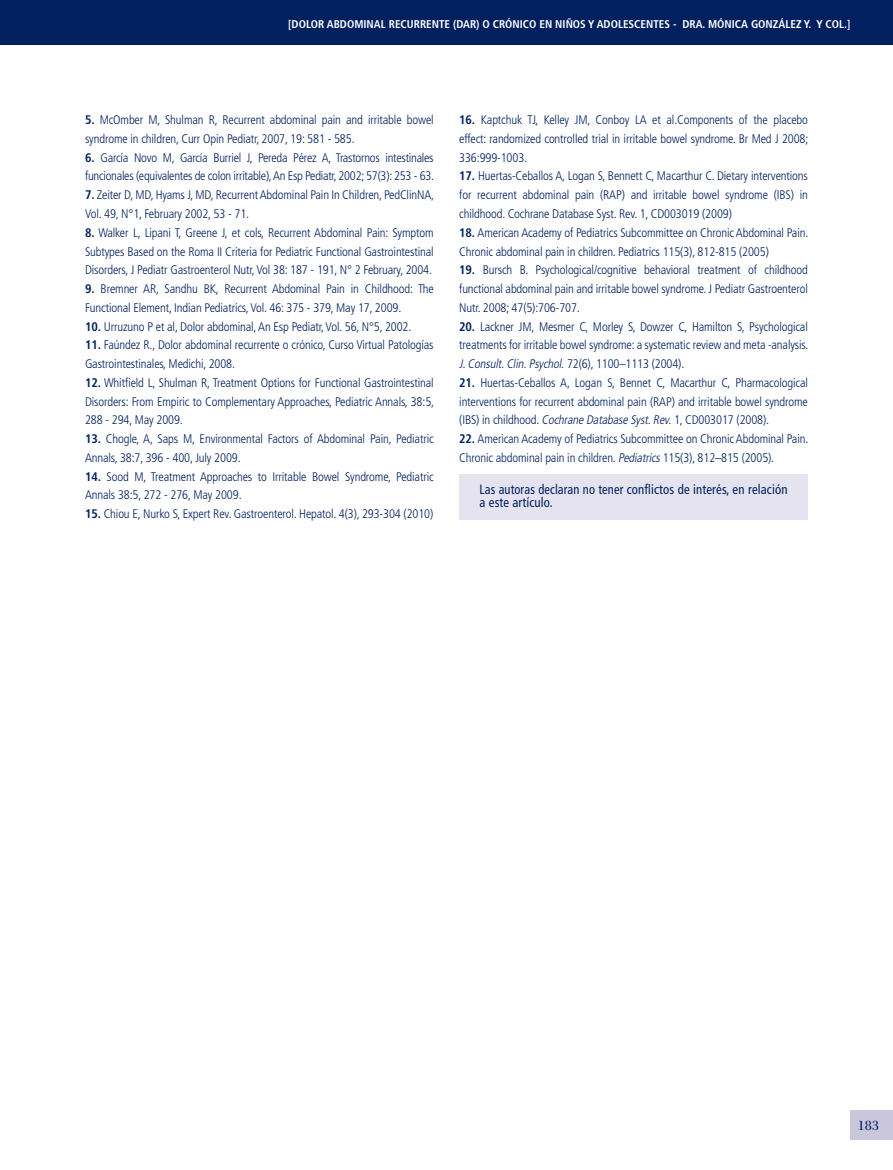
<style>
.page{position:relative;width:893px;height:1170px;background:#fff}
.page>*{position:absolute;margin:0;border:0;box-sizing:border-box;transform-origin:0 0}
.t1{font:19.5px "Filosofia Grand Caps";color:#00205f;scale:1.1 1}
.t2{font:condensed 13.5px/13.5px "Frutiger";letter-spacing:.01em;color:#00205f;scale:.92 1}
.t3{font:300 condensed 12.45px/18.8px "Frutiger";letter-spacing:-.01em;color:#00205f}
.t4{font:700 condensed 11.25px "Frutiger";color:#fff}
.s1{font-weight:700}
.s2{font-style:italic}
</style>
<div class="page">
<div style="left:850px;top:1110px;width:43px;height:30px;background:#cac7dd"></div>
<div style="left:459px;top:474px;width:349px;height:45px;background:#e4e3ef"></div>
<div style="left:0;top:0;width:893px;height:44px;background:#00205f"></div>
<p class="t4" style="left:288px;top:17px;width:563px">[DOLOR ABDOMINAL RECURRENTE (DAR) O CRÓNICO EN NIÑOS Y ADOLESCENTES - DrA. MÓNICA GONZÁLEZ Y. Y COL.]</p>
<p class="t3" style="left:85px;top:111px;width:350px"><span class="s1">5.</span> McOmber M, Shulman R, Recurrent abdominal pain and irritable bowel syndrome in children, Curr Opin Pediatr, 2007, 19: 581 - 585.</p>
<p class="t3" style="left:85px;top:148px;width:351px"><span class="s1">6.</span> García Novo M, García Burriel J, Pereda Pérez A, Trastornos intestinales funcionales (equivalentes de colon irritable), An Esp Pediatr, 2002; 57(3): 253 - 63.</p>
<p class="t3" style="left:85px;top:186px;width:351px"><span class="s1">7.</span> Zeiter D, MD, Hyams J, MD, Recurrent Abdominal Pain In Children, PedClinNA,<br>Vol. 49, N°1, February 2002, 53 - 71.</p>
<p class="t3" style="left:85px;top:223px;width:350px;text-align:justify"><span class="s1">8.</span> Walker L, Lipani T, Greene J, et cols, Recurrent Abdominal Pain: Symptom Subtypes Based on the Roma II Criteria for Pediatric Functional Gastrointestinal Disorders, J Pediatr Gastroenterol Nutr, Vol 38: 187 - 191, N° 2 February, 2004.</p>
<p class="t3" style="left:85px;top:279px;width:350px"><span class="s1">9.</span> Bremner AR, Sandhu BK, Recurrent Abdominal Pain in Childhood: The<br>Functional Element, Indian Pediatrics, Vol. 46: 375 - 379, May 17, 2009.</p>
<p class="t3" style="left:85px;top:317px;width:328px"><span class="s1">10.</span> Urruzuno P et al, Dolor abdominal, An Esp Pediatr, Vol. 56, N°5, 2002.</p>
<p class="t3" style="left:85px;top:336px;width:350px"><span class="s1">11.</span> Faúndez R., Dolor abdominal recurrente o crónico, Curso Virtual Patologías<br>Gastrointestinales, Medichi, 2008.</p>
<p class="t3" style="left:85px;top:373px;width:351px;text-align:justify"><span class="s1">12.</span> Whitfield L, Shulman R, Treatment Options for Functional Gastrointestinal Disorders: From Empiric to Complementary Approaches, Pediatric Annals, 38:5, 288 - 294, May 2009.</p>
<p class="t3" style="left:85px;top:429px;width:350px"><span class="s1">13.</span> Chogle, A, Saps M, Environmental Factors of Abdominal Pain, Pediatric<br>Annals, 38:7, 396 - 400, July 2009.</p>
<p class="t3" style="left:85px;top:467px;width:350px"><span class="s1">14.</span> Sood M, Treatment Approaches to Irritable Bowel Syndrome, Pediatric<br>Annals 38:5, 272 - 276, May 2009.</p>
<p class="t3" style="left:85px;top:504px;width:350px"><span class="s1">15.</span> Chiou E, Nurko S, Expert Rev. Gastroenterol. Hepatol. 4(3), 293-304 (2010)</p>
<p class="t3" style="left:459px;top:111px;width:351px;text-align:justify"><span class="s1">16.</span> Kaptchuk TJ, Kelley JM, Conboy LA et al.Components of the placebo effect: randomized controlled trial in irritable bowel syndrome. Br Med J 2008; 336:999-1003.</p>
<p class="t3" style="left:459px;top:167px;width:350px;text-align:justify"><span class="s1">17.</span> Huertas-Ceballos A, Logan S, Bennett C, Macarthur C. Dietary interventions for recurrent abdominal pain (RAP) and irritable bowel syndrome (IBS) in childhood. Cochrane Database Syst. Rev. 1, CD003019 (2009)</p>
<p class="t3" style="left:459px;top:223px;width:351px"><span class="s1">18.</span> American Academy of Pediatrics Subcommittee on Chronic Abdominal Pain.<br>Chronic abdominal pain in children. Pediatrics 115(3), 812-815 (2005)</p>
<p class="t3" style="left:459px;top:261px;width:350px;text-align:justify"><span class="s1">19.</span> Bursch B. Psychological/cognitive behavioral treatment of childhood functional abdominal pain and irritable bowel syndrome. J Pediatr Gastroenterol Nutr. 2008; 47(5):706-707.</p>
<p class="t3" style="left:459px;top:317px;width:351px;text-align:justify"><span class="s1">20.</span> Lackner JM, Mesmer C, Morley S, Dowzer C, Hamilton S, Psychological treatments for irritable bowel syndrome: a systematic review and meta -analysis.<br><span class="s2">J.Consult.Clin.Psychol.</span>72(6), 1100–1113 (2004).</p>
<p class="t3" style="left:459px;top:373px;width:350px;text-align:justify"><span class="s1">21.</span> Huertas-Ceballos A, Logan S, Bennet C, Macarthur C, Pharmacological interventions for recurrent abdominal pain (RAP) and irritable bowel syndrome (IBS) in childhood. <span class="s2">Cochrane Database Syst.Rev.</span>1, CD003017 (2008).</p>
<p class="t3" style="left:459px;top:429px;width:351px"><span class="s1">22.</span> American Academy of Pediatrics Subcommittee on Chronic Abdominal Pain.<br>Chronic abdominal pain in children. <span class="s2">Pediatrics</span>115(3), 812–815 (2005).</p>
<p class="t2" style="left:480px;top:482px;width:336px">Las autoras declaran no tener conflictos de interés, en relación a este artículo.</p>
<h1 class="t1" style="left:857px;top:1113px;width:22px">183</h1>
</div>
